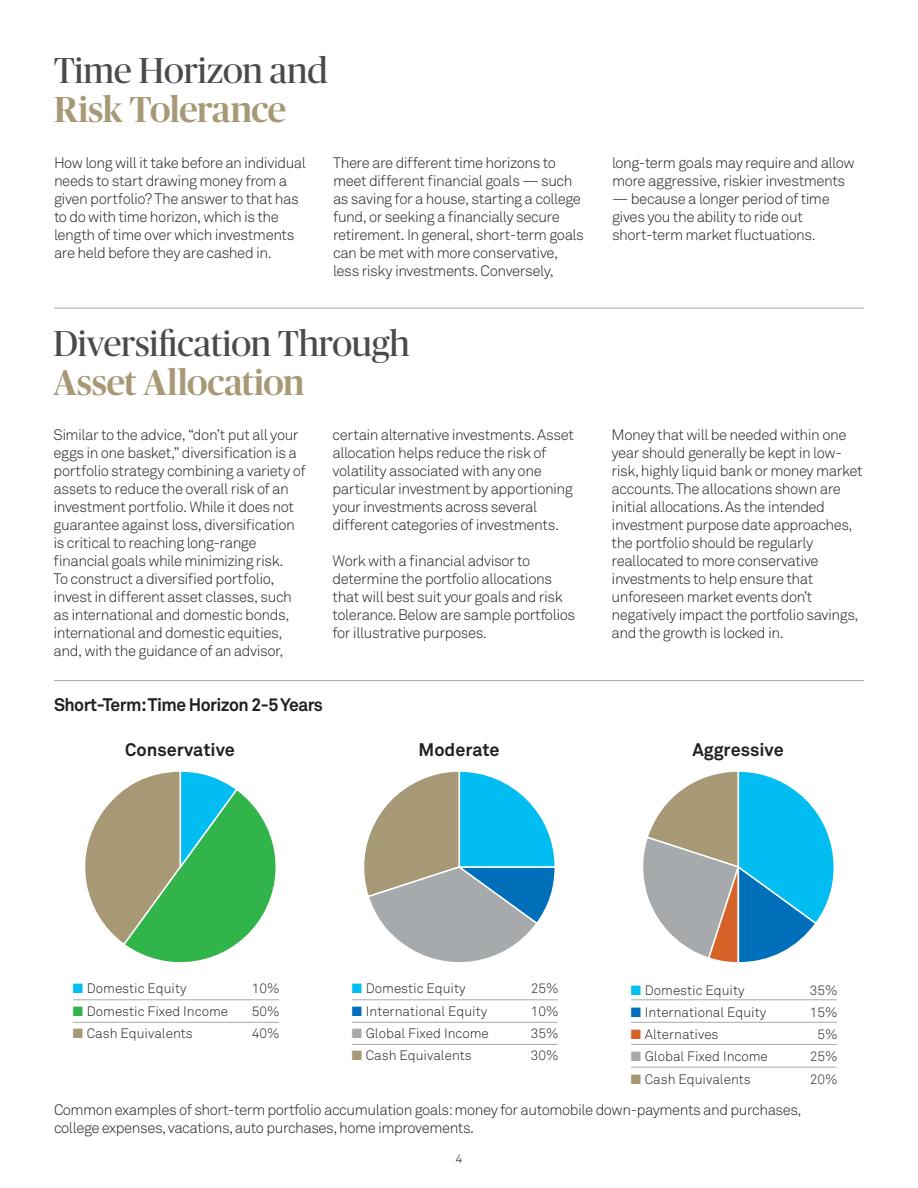
<style>
.page{position:relative;width:918px;height:1188px;background:#fff}
.page>*{position:absolute;margin:0;border:0;box-sizing:border-box;transform-origin:0 0}
.Headline{font:36px/39px "Publico Banner";color:#4a4a4b}
.Subhead{font:700 18px "Akkurat Pro";letter-spacing:-.03em;color:#231f20}
.Subhead-2{font:700 18px "Akkurat Pro";color:#231f20}
.Body_First{font:15px/18px "Akkurat Light Pro";letter-spacing:-.03em;color:#231f20}
.Body{font:15px/18px "Akkurat Light Pro";letter-spacing:-.03em;color:#231f20}
.t1{font:13.5px "Akkurat Light Pro";color:#231f20}
.t2{font:12px "Akkurat Light Pro";color:#231f20}
.s1{font-weight:500;color:#a79975}
.s2{color:#01bdf2}
.s3{color:#31b44a}
.s4{color:#a79975}
.s5{color:#006fba}
.s6{color:#a7aaac}
.s7{color:#d66227}
</style>
<div class="page">
<hr style="left:54px;top:308px;width:810px;height:1px;background:#a7aaac">
<hr style="left:54px;top:680px;width:810px;height:1px;background:#a7aaac">
<svg style="left:85px;top:771px;width:191px;height:192px"></svg>
<hr style="left:73px;top:999px;width:206px;height:1px;background:#a7aaac">
<hr style="left:73px;top:1022px;width:206px;height:1px;background:#a7aaac">
<svg style="left:364px;top:771px;width:191px;height:191px"></svg>
<hr style="left:352px;top:999px;width:206px;height:1px;background:#a7aaac">
<hr style="left:352px;top:1022px;width:206px;height:1px;background:#a7aaac">
<hr style="left:352px;top:1044px;width:206px;height:1px;background:#a7aaac">
<svg style="left:643px;top:771px;width:191px;height:192px"></svg>
<hr style="left:631px;top:999px;width:206px;height:1px;background:#a7aaac">
<hr style="left:631px;top:1022px;width:206px;height:1px;background:#a7aaac">
<hr style="left:631px;top:1044px;width:206px;height:1px;background:#a7aaac">
<hr style="left:631px;top:1067px;width:206px;height:1px;background:#a7aaac">
<p class="Headline" style="left:54px;top:49px;width:275px">Time Horizon and<br><span class="s1">Risk Tolerance</span></p>
<p class="Body_First" style="left:54px;top:154px;width:254px">How long will it take before an individual needs to start drawing money from a given portfolio? The answer to that has to do with time horizon, which is the length of time over which investments are held before they are cashed in.</p>
<p class="Body_First" style="left:333px;top:154px;width:252px">There are different time horizons to meet different financial goals — such as saving for a house, starting a college fund, or seeking a financially secure retirement. In general, short-term goals can be met with more conservative, less risky investments. Conversely,</p>
<p class="Body_First" style="left:612px;top:154px;width:244px">long-term goals may require and allow more aggressive, riskier investments</p>
<p class="Body_First" style="left:612px;top:190px;width:219px">— because a longer period of time gives you the ability to ride out short-term market fluctuations.</p>
<p class="Headline" style="left:54px;top:322px;width:358px">Diversification Through<br><span class="s1">Asset Allocation</span></p>
<p class="Body_First" style="left:54px;top:426px;width:254px">Similar to the advice, “don’t put all your eggs in one basket,” diversification is a portfolio strategy combining a variety of assets to reduce the overall risk of an investment portfolio. While it does not guarantee against loss, diversification is critical to reaching long-range financial goals while minimizing risk.<br>To construct a diversified portfolio, invest in different asset classes, such as international and domestic bonds, international and domestic equities, and, with the guidance of an advisor,</p>
<p class="Body_First" style="left:333px;top:426px;width:243px">certain alternative investments. Asset allocation helps reduce the risk of volatility associated with any one particular investment by apportioning your investments across several different categories of investments.</p>
<p class="Body" style="left:333px;top:552px;width:244px">Work with a financial advisor to determine the portfolio allocations that will best suit your goals and risk tolerance. Below are sample portfolios for illustrative purposes.</p>
<p class="Subhead" style="left:54px;top:694px;width:270px">Short-Term: Time Horizon 2-5 Years</p>
<p class="Subhead-2" style="left:125px;top:739px;width:111px">Conservative</p>
<p class="Subhead-2" style="left:419px;top:739px;width:82px">Moderate</p>
<p class="Body" style="left:612px;top:426px;width:253px">Money that will be needed within one year should generally be kept in low&shy;risk, highly liquid bank or money market accounts. The allocations shown are initial allocations. As the intended investment purpose date approaches, the portfolio should be regularly reallocated to more conservative investments to help ensure that unforeseen market events don’t negatively impact the portfolio savings, and the growth is locked in.</p>
<p class="Subhead-2" style="left:692px;top:739px;width:93px">Aggressive</p>
<p class="t1" style="left:73px;top:981px;width:115px"><span class="s2">■</span> Domestic Equity</p>
<p class="t1" style="left:252px;top:981px;width:29px">10%</p>
<p class="t1" style="left:73px;top:1003px;width:157px"><span class="s3">■</span> Domestic Fixed Income</p>
<p class="t1" style="left:252px;top:1003px;width:29px">50%</p>
<p class="t1" style="left:73px;top:1025px;width:121px"><span class="s4">■</span> Cash Equivalents</p>
<p class="t1" style="left:252px;top:1025px;width:29px">40%</p>
<p class="t1" style="left:352px;top:981px;width:115px"><span class="s2">■</span> Domestic Equity</p>
<p class="t1" style="left:531px;top:981px;width:29px">25%</p>
<p class="t1" style="left:352px;top:1003px;width:137px"><span class="s5">■</span> International Equity</p>
<p class="t1" style="left:531px;top:1003px;width:29px">10%</p>
<p class="t1" style="left:352px;top:1025px;width:139px"><span class="s6">■</span> Global Fixed Income</p>
<p class="t1" style="left:531px;top:1025px;width:29px">35%</p>
<p class="t1" style="left:352px;top:1047px;width:121px"><span class="s4">■</span> Cash Equivalents</p>
<p class="t1" style="left:531px;top:1047px;width:29px">30%</p>
<p class="t1" style="left:631px;top:982px;width:115px"><span class="s2">■</span> Domestic Equity</p>
<p class="t1" style="left:810px;top:982px;width:29px">35%</p>
<p class="t1" style="left:631px;top:1004px;width:137px"><span class="s5">■</span> International Equity</p>
<p class="t1" style="left:810px;top:1004px;width:29px">15%</p>
<p class="t1" style="left:631px;top:1027px;width:89px"><span class="s7">■</span> Alternatives</p>
<p class="t1" style="left:818px;top:1027px;width:22px">5%</p>
<p class="t1" style="left:631px;top:1049px;width:139px"><span class="s6">■</span> Global Fixed Income</p>
<p class="t1" style="left:810px;top:1049px;width:29px">25%</p>
<p class="t1" style="left:631px;top:1071px;width:121px"><span class="s4">■</span> Cash Equivalents</p>
<p class="t1" style="left:810px;top:1071px;width:29px">20%</p>
<p class="Body" style="left:54px;top:1101px;width:749px">Common examples of short-term portfolio accumulation goals: money for automobile down-payments and purchases, college expenses, vacations, auto purchases, home improvements.</p>
<p class="t2" style="left:456px;top:1152px;width:8px">4</p>
</div>
